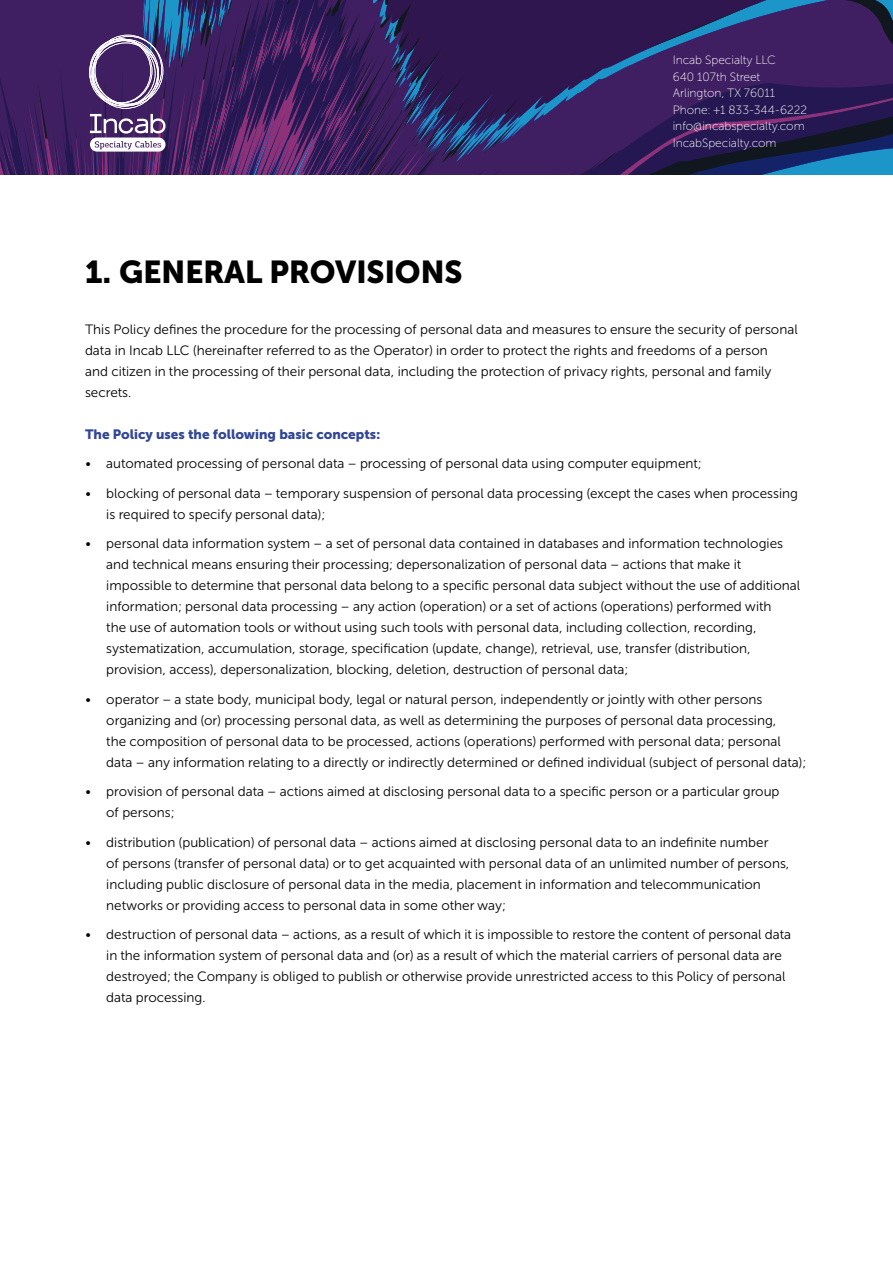
<style>
.page{position:relative;width:893px;height:1263px;background:#fff}
.page>*{position:absolute;margin:0;border:0;box-sizing:border-box;transform-origin:0 0}
.t1{font:31.5px "Museo Sans Cyrl 900";color:#000}
.t2{font:13.5px/21px "Museo Sans Cyrl 300";color:#000}
.t3{font:13.5px "Museo Sans Cyrl 900";color:#324794}
.t4{font:12px/16.5px "Museo Sans Cyrl 100";color:#fff}
</style>
<div class="page">
<svg style="left:252px;top:0;width:641px;height:174px;background:#34235e"></svg>
<svg style="left:0;top:0;width:252px;height:174px;background:#49316d"></svg>
<h1 class="t1" style="left:85px;top:254px;width:379px">1. GENERAL PROVISIONS</h1>
<p class="t4" style="left:673px;top:52px;width:136px">Incab Specialty LLC<br>640 107th Street<br>Arlington, TX 76011<br>Phone: +1 833-344-6222 info@incabspecialty.com<br>IncabSpecialty.com</p>
<p class="t2" style="left:85px;top:318px;width:714px">This Policy defines the procedure for the processing of personal data and measures to ensure the security of personal data in Incab LLC (hereinafter referred to as the Operator) in order to protect the rights and freedoms of a person<br>and citizen in the processing of their personal data, including the protection of privacy rights, personal and family secrets.</p>
<p class="t3" style="left:85px;top:426px;width:297px">The Policy uses the following basic concepts:</p>
<p class="t2" style="left:85px;top:453px;width:618px">• automated processing of personal data – processing of personal data using computer equipment;</p>
<p class="t2" style="left:106px;top:483px;width:693px;text-indent:-21px">• blocking of personal data – temporary suspension of personal data processing (except the cases when processing is required to specify personal data);</p>
<p class="t2" style="left:106px;top:533px;width:695px;text-indent:-21px">• personal data information system – a set of personal data contained in databases and information technologies and technical means ensuring their processing; depersonalization of personal data – actions that make it impossible to determine that personal data belong to a specific personal data subject without the use of additional information; personal data processing – any action (operation) or a set of actions (operations) performed with<br>the use of automation tools or without using such tools with personal data, including collection, recording, systematization, accumulation, storage, specification (update, change), retrieval, use, transfer (distribution, provision, access), depersonalization, blocking, deletion, destruction of personal data;</p>
<p class="t2" style="left:106px;top:689px;width:701px;text-indent:-21px">• operator – a state body, municipal body, legal or natural person, independently or jointly with other persons organizing and (or) processing personal data, as well as determining the purposes of personal data processing,<br>the composition of personal data to be processed, actions (operations) performed with personal data; personal data – any information relating to a directly or indirectly determined or defined individual (subject of personal data);</p>
<p class="t2" style="left:106px;top:781px;width:675px;text-indent:-21px">• provision of personal data – actions aimed at disclosing personal data to a specific person or a particular group of persons;</p>
<p class="t2" style="left:106px;top:832px;width:685px;text-indent:-21px">• distribution (publication) of personal data – actions aimed at disclosing personal data to an indefinite number<br>of persons (transfer of personal data) or to get acquainted with personal data of an unlimited number of persons, including public disclosure of personal data in the media, placement in information and telecommunication networks or providing access to personal data in some other way;</p>
<p class="t2" style="left:106px;top:924px;width:686px;text-indent:-21px">• destruction of personal data – actions, as a result of which it is impossible to restore the content of personal data in the information system of personal data and (or) as a result of which the material carriers of personal data are destroyed; the Company is obliged to publish or otherwise provide unrestricted access to this Policy of personal data processing.</p>
</div>
